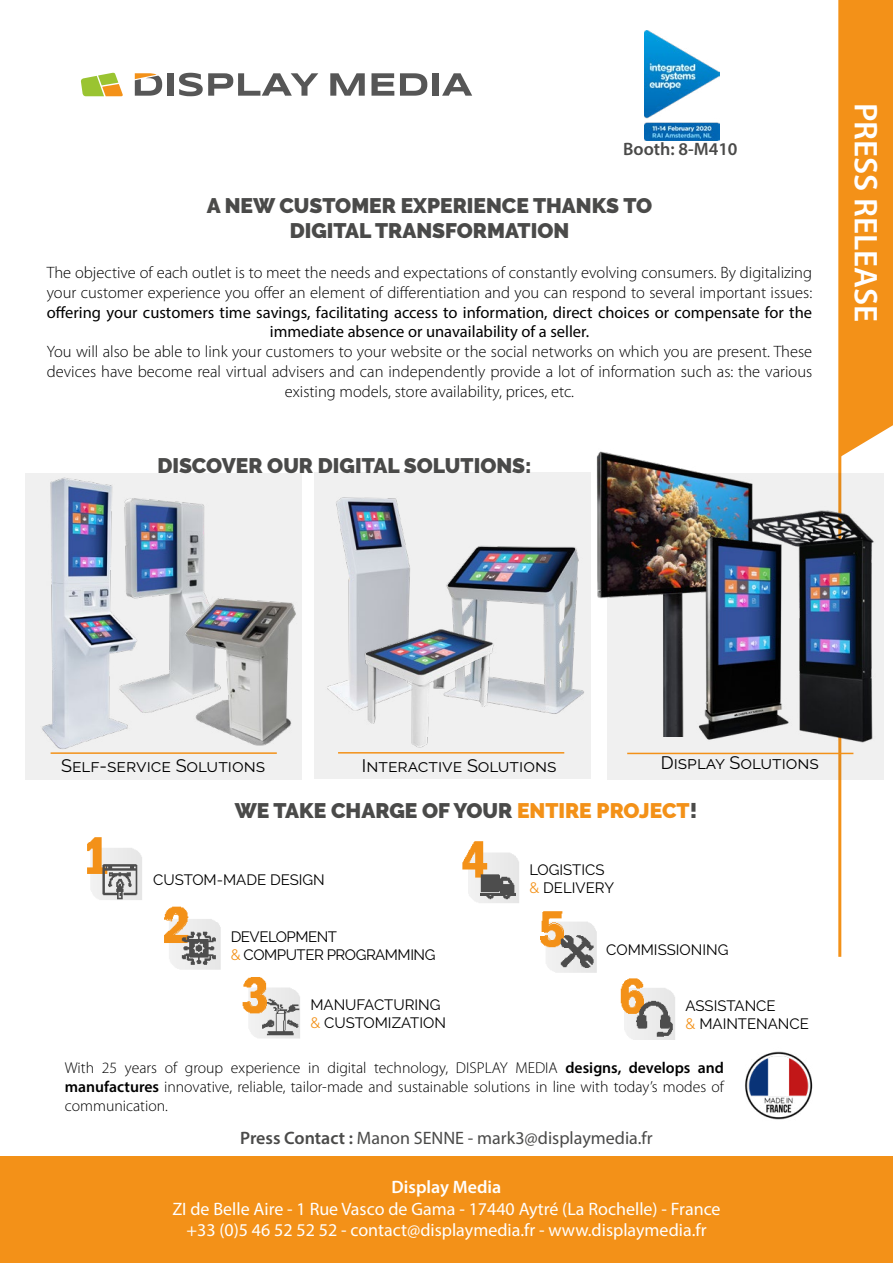
<style>
.page{position:relative;width:893px;height:1263px;background:#fff}
.page>*{position:absolute;margin:0;border:0;box-sizing:border-box;transform-origin:0 0}
.t1{font:600 33px "Myriad Pro";color:#fff}
.t2{font:900 21px/25.2px "Raleway";color:#4a4a49;text-align:center}
.t3{font:18px/21.6px "Myriad Pro";color:#fff;text-align:center}
.t4{font:18px "Raleway";color:#000}
.t5{font:18px "Myriad Pro";color:#4a4a49}
.t6{font:600 18px "Myriad Pro";color:#fff}
.t7{font:600 18px "Myriad Pro";color:#4a4a49}
.t8{font:300 16.5px/19.8px "Myriad Pro";color:#000}
.t9{font:16.5px/19.8px "Myriad Pro";color:#000;text-align:center}
.t10{font:300 15.75px/18.9px "Myriad Pro";color:#000;text-align:justify}
.t11{font:15px/18px "Raleway";color:#000}
.t12{font:15px/18px "Raleway";letter-spacing:-.03em;color:#000}
.s1{color:#f39118}
.s2{font-weight:600}
</style>
<div class="page">
<div style="left:0;top:1157px;width:893px;height:106px;background:#f39118"></div>
<hr style="left:838px;top:0;width:3px;height:957px;background:#f39118">
<div style="left:841px;top:0;width:52px;height:457px;background:#f39118"></div>
<div style="left:607px;top:473px;width:276px;height:306px;background:#f0f0f0"></div>
<svg style="left:330px;top:73px;width:35px;height:23px"></svg>
<svg style="left:371px;top:73px;width:23px;height:23px"></svg>
<svg style="left:400px;top:73px;width:27px;height:23px"></svg>
<div style="left:433px;top:73px;width:6px;height:23px;background:#565656"></div>
<svg style="left:442px;top:73px;width:30px;height:23px"></svg>
<div style="left:167px;top:73px;width:6px;height:23px;background:#565656"></div>
<svg style="left:179px;top:73px;width:139px;height:23px"></svg>
<svg style="left:135px;top:73px;width:27px;height:23px"></svg>
<svg style="left:81px;top:72px;width:42px;height:24px"></svg>
<img style="left:645px;top:30px;width:74px;height:110px">
<div style="left:26px;top:473px;width:276px;height:307px;background:#f0f0f0"></div>
<div style="left:315px;top:472px;width:276px;height:307px;background:#f0f0f0"></div>
<hr style="left:51px;top:752px;width:226px;height:2px;background:#f39118">
<hr style="left:338px;top:752px;width:226px;height:1px;background:#f39118">
<img style="left:462px;top:841px;width:135px;height:132px">
<img style="left:87px;top:837px;width:175px;height:141px">
<img style="left:745px;top:1051px;width:68px;height:69px">
<svg style="left:61px;top:978px;width:668px;height:179px"></svg>
<img style="left:596px;top:451px;width:157px;height:285px">
<img style="left:42px;top:477px;width:97px;height:277px">
<img style="left:327px;top:497px;width:83px;height:214px">
<img style="left:739px;top:507px;width:135px;height:239px">
<img style="left:696px;top:532px;width:99px;height:210px">
<img style="left:446px;top:542px;width:152px;height:174px">
<img style="left:360px;top:622px;width:138px;height:126px">
<img style="left:113px;top:493px;width:92px;height:223px">
<img style="left:178px;top:592px;width:118px;height:154px">
<hr style="left:627px;top:753px;width:226px;height:1px;background:#f39118">
<p class="t7" style="left:623px;top:137px;width:116px">Booth: 8-M410</p>
<p class="t2" style="left:207px;top:193px;width:447px">A NEW CUSTOMER EXPERIENCE THANKS TO<br>DIGITAL TRANSFORMATION</p>
<p class="t8" style="left:47px;top:263px;width:767px">The objective of each outlet is to meet the needs and expectations of constantly evolving consumers. By digitalizing your customer experience you offer an element of differentiation and you can respond to several important issues:</p>
<p class="t9" style="left:47px;top:302px;width:767px">offering your customers time savings, facilitating access to information, direct choices or compensate for the immediate absence or unavailability of a seller.</p>
<p class="t8" style="left:47px;top:342px;width:767px;text-align:center">You will also be able to link your customers to your website or the social networks on which you are present. These devices have become real virtual advisers and can independently provide a lot of information such as: the various existing models, store availability, prices, etc.</p>
<p class="t2" style="left:157px;top:453px;width:376px">DISCOVER OUR DIGITAL SOLUTIONS:</p>
<h1 class="t1" style="left:887px;top:103px;width:221px;rotate:90deg">PRESS RELEASE</h1>
<p class="t4" style="left:61px;top:755px;width:206px">Self-service Solutions</p>
<p class="t4" style="left:362px;top:755px;width:196px">Interactive Solutions</p>
<p class="t4" style="left:661px;top:753px;width:160px">Display Solutions</p>
<p class="t2" style="left:235px;top:798px;width:464px">WE TAKE CHARGE OF YOUR <span class="s1">ENTIRE PROJECT</span>!</p>
<p class="t11" style="left:153px;top:871px;width:173px">CUSTOM-MADE DESIGN</p>
<p class="t12" style="left:231px;top:927px;width:206px">DEVELOPMENT<br><span class="s1">&amp;</span> COMPUTER PROGRAMMING</p>
<p class="t11" style="left:310px;top:996px;width:137px">MANUFACTURING <span class="s1">&amp;</span> CUSTOMIZATION</p>
<p class="t11" style="left:529px;top:860px;width:86px">LOGISTICS <span class="s1">&amp;</span> DELIVERY</p>
<p class="t11" style="left:606px;top:940px;width:124px">COMMISSIONING</p>
<p class="t11" style="left:685px;top:996px;width:125px">ASSISTANCE<br><span class="s1">&amp;</span> MAINTENANCE</p>
<p class="t10" style="left:65px;top:1059px;width:661px">With 25 years of group experience in digital technology, DISPLAY MEDIA <span class="s2">designs, develops and manufactures</span> innovative, reliable, tailor-made and sustainable solutions in line with today’s modes of communication.</p>
<p class="t5" style="left:240px;top:1126px;width:414px"><span class="s2">Press Contact :</span> Manon SENNE - mark3@displaymedia.fr</p>
<p class="t6" style="left:392px;top:1175px;width:111px">Display Media</p>
<p class="t3" style="left:172px;top:1197px;width:550px">ZI de Belle Aire - 1 Rue Vasco de Gama - 17440 Aytré (La Rochelle) - France +33 (0)5 46 52 52 52 - contact@displaymedia.fr - www.displaymedia.fr</p>
</div>
